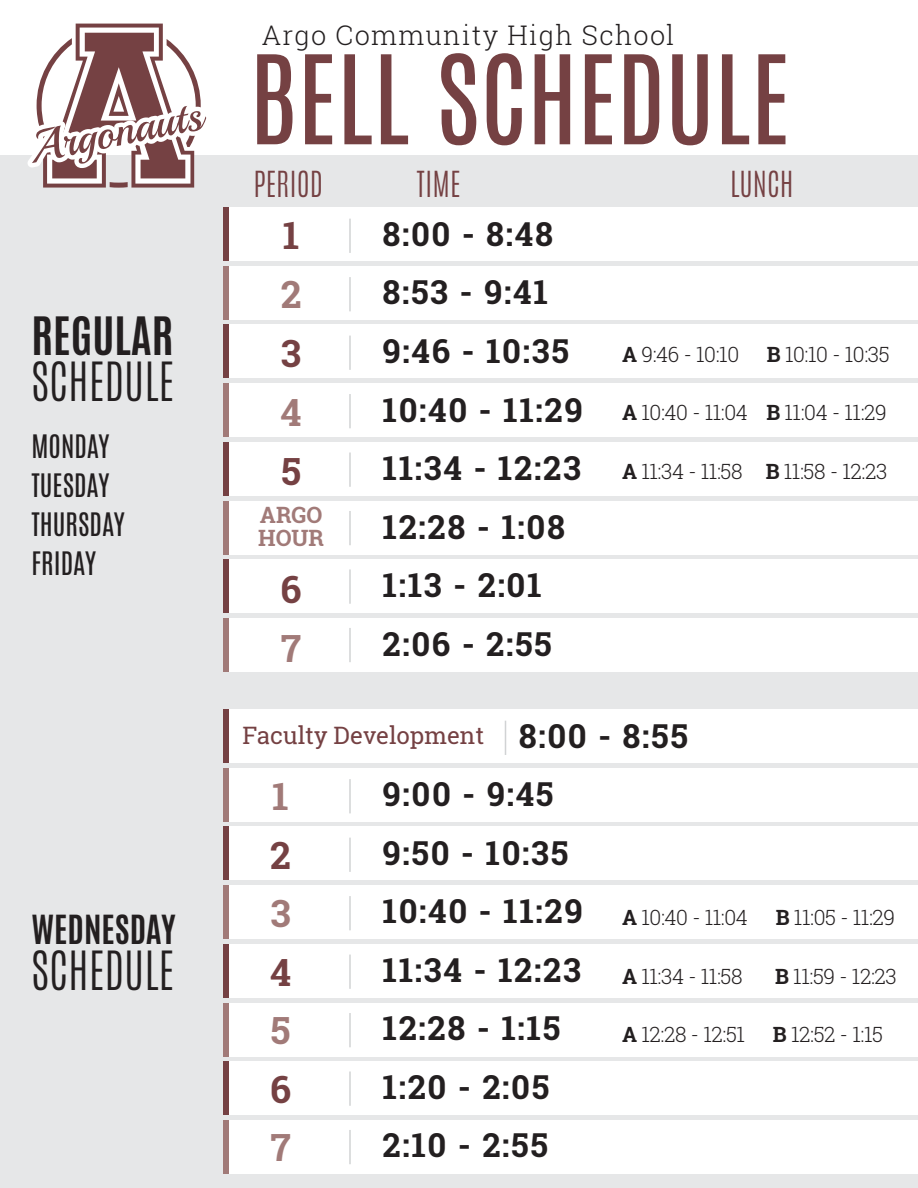
<style>
.page{position:relative;width:918px;height:1188px;background:#fff}
.page>*{position:absolute;margin:0;border:0;box-sizing:border-box;transform-origin:0 0}
.t1{font:104.7px "Antonio";color:#754143}
.t2{font:300 45.15px "Antonio";color:#231f20}
.t3{font:700 44.1px "Antonio";color:#231f20}
.t4{font:700 37.5px "Roboto Slab";color:#754143}
.t5{font:700 37.5px "Roboto Slab";color:#a17a78}
.t6{font:700 33.45px "Antonio";color:#231f20}
.t7{font:700 33px/58.5px "Roboto Slab";letter-spacing:.05em;color:#231f20}
.t8{font:300 30px "Antonio";color:#754143}
.t9{font:27px/39px "Antonio";color:#231f20}
.t10{font:300 27px "Roboto Slab";letter-spacing:.05em;color:#231f20}
.t11{font:24px "Roboto Slab";color:#754143}
.t12{font:700 22.5px/22.5px "Roboto Slab";color:#a17a78}
.t13{font:300 21px "Roboto Slab";letter-spacing:-.02em;color:#231f20}
.s1{font-weight:700}
</style>
<div class="page">
<div style="left:0;top:155px;width:918px;height:1033px;background:#e6e7e8"></div>
<div style="left:223px;top:207px;width:695px;height:54px;background:#fff"></div>
<div style="left:223px;top:266px;width:695px;height:53px;background:#fff"></div>
<div style="left:223px;top:324px;width:695px;height:54px;background:#fff"></div>
<div style="left:223px;top:383px;width:695px;height:54px;background:#fff"></div>
<div style="left:223px;top:442px;width:695px;height:54px;background:#fff"></div>
<div style="left:223px;top:501px;width:695px;height:53px;background:#fff"></div>
<div style="left:223px;top:559px;width:695px;height:54px;background:#fff"></div>
<div style="left:223px;top:618px;width:695px;height:54px;background:#fff"></div>
<div style="left:223px;top:207px;width:6px;height:54px;background:#754143"></div>
<div style="left:223px;top:266px;width:6px;height:53px;background:#a17a78"></div>
<div style="left:223px;top:324px;width:6px;height:54px;background:#754143"></div>
<div style="left:223px;top:383px;width:6px;height:54px;background:#a17a78"></div>
<div style="left:223px;top:442px;width:6px;height:54px;background:#754143"></div>
<div style="left:223px;top:501px;width:6px;height:53px;background:#a17a78"></div>
<div style="left:223px;top:559px;width:6px;height:54px;background:#754143"></div>
<div style="left:223px;top:618px;width:6px;height:54px;background:#a17a78"></div>
<hr style="left:349px;top:277px;width:2px;height:34px;background:#d1d3d4">
<hr style="left:349px;top:336px;width:2px;height:34px;background:#d1d3d4">
<hr style="left:349px;top:394px;width:2px;height:34px;background:#d1d3d4">
<hr style="left:349px;top:453px;width:2px;height:34px;background:#d1d3d4">
<hr style="left:349px;top:511px;width:2px;height:34px;background:#d1d3d4">
<hr style="left:349px;top:569px;width:2px;height:35px;background:#d1d3d4">
<hr style="left:349px;top:219px;width:2px;height:34px;background:#d1d3d4">
<hr style="left:349px;top:628px;width:2px;height:34px;background:#d1d3d4">
<div style="left:223px;top:709px;width:695px;height:54px;background:#fff"></div>
<div style="left:223px;top:768px;width:695px;height:54px;background:#fff"></div>
<div style="left:223px;top:827px;width:695px;height:53px;background:#fff"></div>
<div style="left:223px;top:885px;width:695px;height:54px;background:#fff"></div>
<div style="left:223px;top:944px;width:695px;height:54px;background:#fff"></div>
<div style="left:223px;top:1003px;width:695px;height:53px;background:#fff"></div>
<div style="left:223px;top:1061px;width:695px;height:54px;background:#fff"></div>
<div style="left:223px;top:1120px;width:695px;height:54px;background:#fff"></div>
<div style="left:223px;top:709px;width:6px;height:54px;background:#754143"></div>
<div style="left:223px;top:768px;width:6px;height:54px;background:#a17a78"></div>
<div style="left:223px;top:827px;width:6px;height:53px;background:#754143"></div>
<div style="left:223px;top:885px;width:6px;height:54px;background:#a17a78"></div>
<div style="left:223px;top:944px;width:6px;height:54px;background:#754143"></div>
<div style="left:223px;top:1003px;width:6px;height:53px;background:#a17a78"></div>
<div style="left:223px;top:1061px;width:6px;height:54px;background:#754143"></div>
<div style="left:223px;top:1120px;width:6px;height:54px;background:#a17a78"></div>
<hr style="left:349px;top:779px;width:2px;height:34px;background:#d1d3d4">
<hr style="left:349px;top:838px;width:2px;height:34px;background:#d1d3d4">
<hr style="left:349px;top:896px;width:2px;height:34px;background:#d1d3d4">
<hr style="left:349px;top:955px;width:2px;height:34px;background:#d1d3d4">
<hr style="left:349px;top:1013px;width:2px;height:34px;background:#d1d3d4">
<hr style="left:349px;top:1071px;width:2px;height:35px;background:#d1d3d4">
<hr style="left:349px;top:1130px;width:2px;height:34px;background:#d1d3d4">
<hr style="left:505px;top:721px;width:1px;height:34px;background:#d1d3d4">
<svg style="left:28px;top:24px;width:179px;height:164px"></svg>
<h3 class="t3" style="left:32px;top:303px;width:144px">REGULAR</h3>
<h2 class="t2" style="left:32px;top:349px;width:144px">SCHEDULE</h2>
<p class="t9" style="left:32px;top:428px;width:95px">MONDAY<br>TUESDAY<br>THURSDAY<br>FRIDAY</p>
<p class="t6" style="left:32px;top:904px;width:145px">WEDNESDAY</p>
<h2 class="t2" style="left:32px;top:938px;width:144px">SCHEDULE</h2>
<p class="t10" style="left:262px;top:17px;width:414px">Argo Community High School</p>
<h1 class="t1" style="left:249px;top:23px;width:543px">BELL SCHEDULE</h1>
<p class="t8" style="left:254px;top:163px;width:71px">PERIOD</p>
<p class="t8" style="left:417px;top:163px;width:45px">TIME</p>
<p class="t8" style="left:730px;top:163px;width:65px">LUNCH</p>
<p class="t4" style="left:283px;top:210px;width:18px">1</p>
<p class="t5" style="left:281px;top:269px;width:22px">2</p>
<p class="t4" style="left:281px;top:328px;width:22px">3</p>
<p class="t5" style="left:281px;top:387px;width:23px">4</p>
<p class="t4" style="left:281px;top:446px;width:21px">5</p>
<p class="t12" style="left:258px;top:504px;width:67px">ARGO<br>HOUR</p>
<p class="t4" style="left:281px;top:564px;width:22px">6</p>
<p class="t5" style="left:281px;top:623px;width:22px">7</p>
<p class="t7" style="left:382px;top:204px;width:202px">8:00 - 8:48<br>8:53 - 9:41<br>9:46 - 10:35<br>10:40 - 11:29<br>11:34 - 12:23<br>12:28 - 1:08<br>1:13 - 2:01<br>2:06 - 2:55</p>
<p class="t13" style="left:622px;top:340px;width:119px"><span class="s1">A</span> 9:46 - 10:10</p>
<p class="t13" style="left:767px;top:340px;width:124px"><span class="s1">B</span> 10:10 - 10:35</p>
<p class="t13" style="left:622px;top:398px;width:266px"><span class="s1">A</span> 10:40 - 11:04 <span class="s1">B</span> 11:04 - 11:29</p>
<p class="t13" style="left:622px;top:457px;width:267px"><span class="s1">A</span> 11:34 - 11:58 <span class="s1">B</span> 11:58 - 12:23</p>
<p class="t7" style="left:382px;top:706px;width:307px;text-indent:136px">8:00 - 8:55<br>9:00 - 9:45<br>9:50 - 10:35<br>10:40 - 11:29<br>11:34 - 12:23<br>12:28 - 1:15<br>1:20 - 2:05<br>2:10 - 2:55</p>
<p class="t11" style="left:242px;top:719px;width:243px">Faculty Development</p>
<p class="t5" style="left:272px;top:771px;width:18px">1</p>
<p class="t4" style="left:270px;top:829px;width:22px">2</p>
<p class="t5" style="left:270px;top:888px;width:22px">3</p>
<p class="t4" style="left:270px;top:946px;width:23px">4</p>
<p class="t5" style="left:271px;top:1005px;width:21px">5</p>
<p class="t4" style="left:270px;top:1063px;width:22px">6</p>
<p class="t5" style="left:270px;top:1122px;width:22px">7</p>
<p class="t13" style="left:622px;top:903px;width:127px"><span class="s1">A</span> 10:40 - 11:04</p>
<p class="t13" style="left:776px;top:903px;width:121px"><span class="s1">B</span> 11:05 - 11:29</p>
<p class="t13" style="left:622px;top:962px;width:122px"><span class="s1">A</span> 11:34 - 11:58</p>
<p class="t13" style="left:775px;top:962px;width:123px"><span class="s1">B</span> 11:59 - 12:23</p>
<p class="t13" style="left:622px;top:1020px;width:125px"><span class="s1">A</span> 12:28 - 12:51</p>
<p class="t13" style="left:773px;top:1020px;width:112px"><span class="s1">B</span> 12:52 - 1:15</p>
</div>
